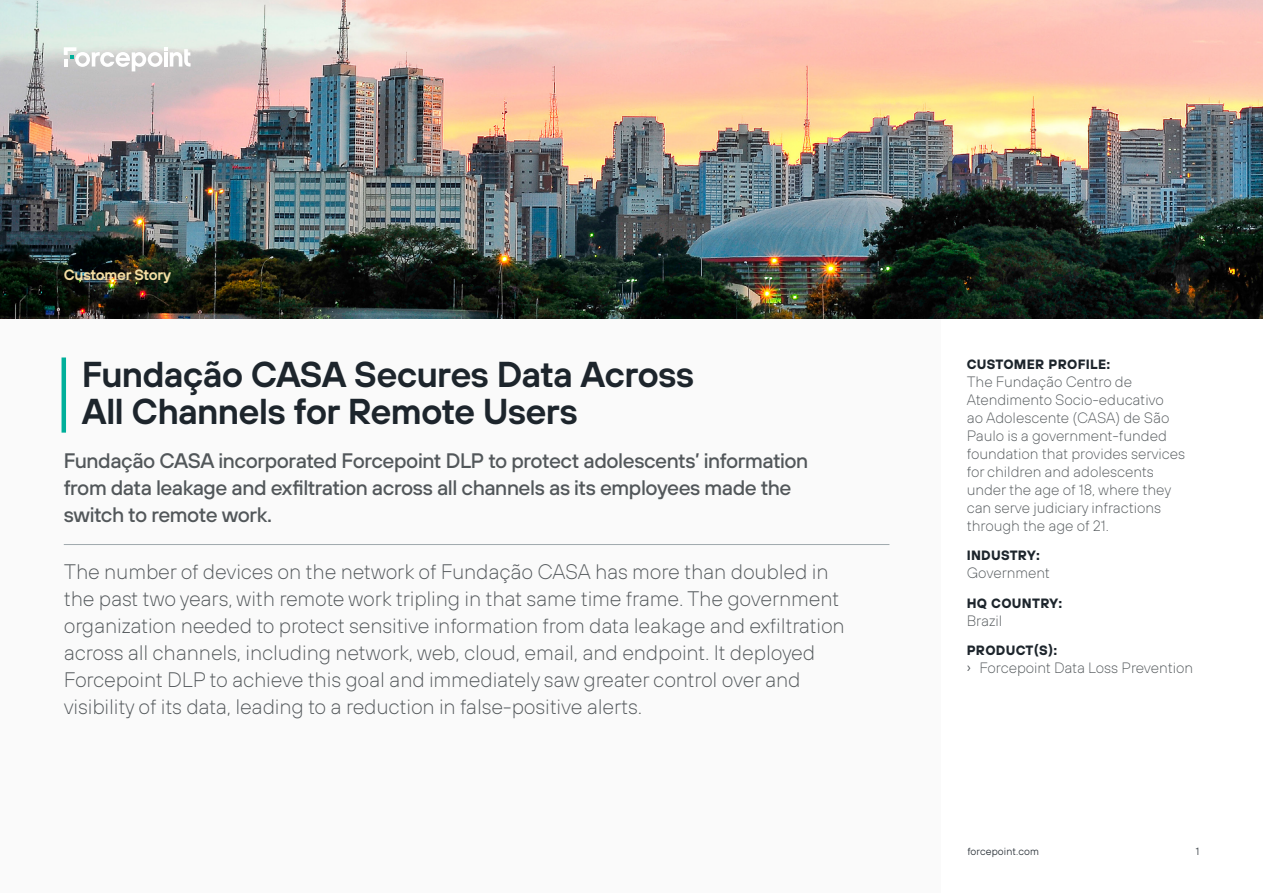
<style>
.page{position:relative;width:1263px;height:893px;background:#fff}
.page>*{position:absolute;margin:0;border:0;box-sizing:border-box;transform-origin:0 0}
.t1{font:600 36px/37.5px "FP Sans";letter-spacing:-.025em;color:#1d252c}
.t2{font:200 21px/27px "FP Sans";letter-spacing:-.01em;color:#52575a}
.t3{font:500 21px/27px "FP Sans";letter-spacing:-.02em;color:#52575a}
.t4{font:200 15px/18px "FP Sans";letter-spacing:-.005em;color:#52575a}
.t5{font:600 15px "FP Sans";letter-spacing:-.015em;color:#f6dfa4}
.t6{font:700 13.5px "FP Sans";letter-spacing:.02em;color:#1d252c}
.t7{font:300 10.5px "FP Sans";letter-spacing:.01em;color:#1d252c}
.s1{font-weight:400;font-size:13.5px}
</style>
<div class="page">
<div style="left:0;top:0;width:941px;height:893px;background:#f5f6f6"></div>
<img style="left:0;top:0;width:1263px;height:319px">
<hr style="left:62px;top:357px;width:4px;height:76px;background:#00af9a">
<hr style="left:64px;top:544px;width:825px;height:1px;background:#a0a9ad">
<svg style="left:64px;top:47px;width:127px;height:24px"></svg>
<p class="t5" style="left:64px;top:265px;width:109px">Customer Story</p>
<h1 class="t1" style="left:82px;top:354px;width:614px">Fundação CASA Secures Data Across<br>All Channels for Remote Users</h1>
<p class="t3" style="left:64px;top:447px;width:746px">Fundação CASA incorporated Forcepoint DLP to protect adolescents’ information from data leakage and exfiltration across all channels as its employees made the switch to remote work.</p>
<p class="t2" style="left:64px;top:557px;width:782px">The number of devices on the network of Fundação CASA has more than doubled in the past two years, with remote work tripling in that same time frame. The government organization needed to protect sensitive information from data leakage and exfiltration across all channels, including network, web, cloud, email, and endpoint. It deployed Forcepoint DLP to achieve this goal and immediately saw greater control over and visibility of its data, leading to a reduction in false-positive alerts.</p>
<p class="t6" style="left:967px;top:355px;width:145px">CUSTOMER PROFILE:</p>
<p class="t4" style="left:967px;top:372px;width:220px">The Fundação Centro de<br>Atendimento Socio-educativo<br>ao Adolescente (CASA) de São<br>Paulo is a government-funded foundation that provides services for children and adolescents under the age of 18, where they can serve judiciary infractions through the age of 21.</p>
<p class="t6" style="left:967px;top:546px;width:75px">INDUSTRY:</p>
<p class="t4" style="left:967px;top:563px;width:85px">Government</p>
<p class="t6" style="left:967px;top:594px;width:97px">HQ COUNTRY:</p>
<p class="t4" style="left:967px;top:611px;width:37px">Brazil</p>
<p class="t6" style="left:967px;top:641px;width:92px">PRODUCT(S):</p>
<p class="t4" style="left:967px;top:658px;width:228px"><span class="s1">›</span> Forcepoint Data Loss Prevention</p>
<p class="t7" style="left:967px;top:844px;width:73px">forcepoint.com</p>
<p class="t7" style="left:1196px;top:844px;width:5px">1</p>
</div>
